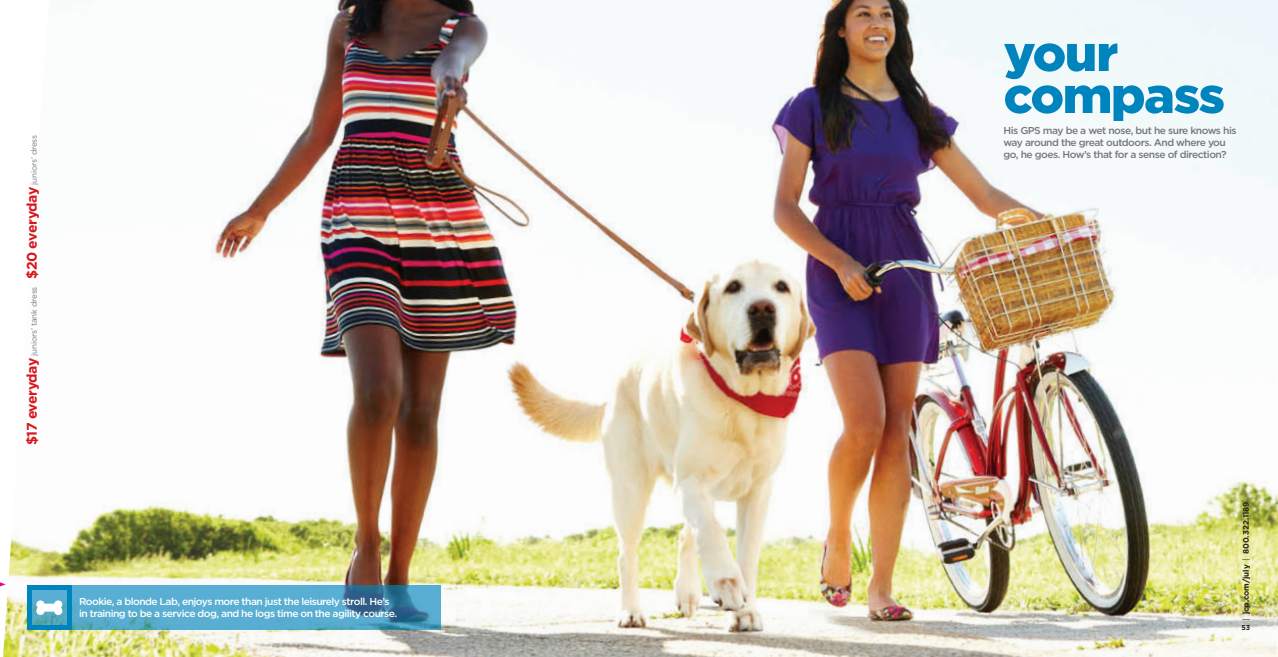
<style>
.page{position:relative;width:1278px;height:657px;background:#fff}
.page>*{position:absolute;margin:0;border:0;box-sizing:border-box;transform-origin:0 0}
.t1{font:900 50px/42px "Gotham";letter-spacing:-.03em;color:#0084bd}
.t2{font:500 10px/12px "Gotham";letter-spacing:-.05em;color:#fff}
.t3{font:500 10px/12px "Gotham";letter-spacing:-.05em;color:#76787b}
.t4{font:8px "Gotham";letter-spacing:-.015em;color:#76787b}
.t5{font:700 8px "Gotham";letter-spacing:-.01em;color:#231f20}
.t6{font:700 7px "Gotham";color:#231f20}
.s1{font-weight:700;font-size:14px;color:#d7171f}
.s2{font-weight:400}
</style>
<div class="page">
<img style="left:3px;top:0;width:1275px;height:657px">
<svg style="left:33px;top:585px;width:408px;height:45px;background:#51a3c5"></svg>
<svg style="left:36px;top:600px;width:26px;height:15px"></svg>
<div style="left:27px;top:585px;width:45px;height:45px;border:5px solid #0084bd"></div>
<svg style="left:0;top:582px;width:6px;height:5px"></svg>
<p class="t4" style="left:29px;top:445px;width:312px;rotate:-90deg"><span class="s1">$17 everyday</span> juniors’ tank dress <span class="s1">$20 everyday</span> juniors’ dress</p>
<p class="t2" style="left:79px;top:595px;width:320px">Rookie, a blonde Lab, enjoys more than just the leisurely stroll. He’s in training to be a service dog, and he logs time on the agility course.</p>
<h1 class="t1" style="left:1004px;top:32px;width:223px">your compass</h1>
<p class="t3" style="left:1004px;top:124px;width:235px">His GPS may be a wet nose, but he sure knows his way around the great outdoors. And where you go, he goes. How’s that for a sense of direction?</p>
<p class="t5" style="left:1241px;top:621px;width:121px;rotate:-90deg"><span class="s2">|</span> jcp.com/july <span class="s2">|</span> 800.322.1189</p>
<p class="t6" style="left:1241px;top:623px;width:10px">53</p>
</div>
